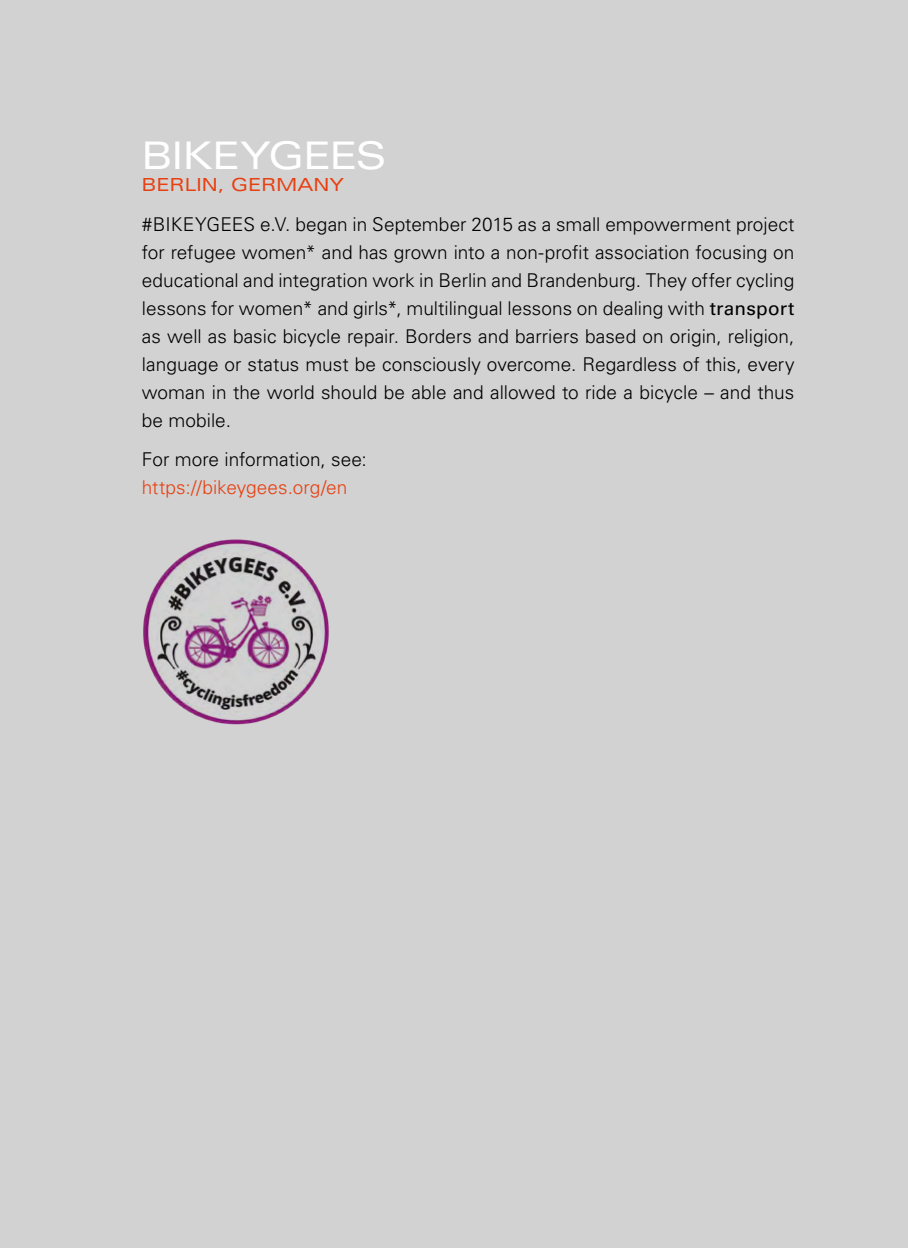
<style>
.page{position:relative;width:908px;height:1248px;background:#fff}
.page>*{position:absolute;margin:0;border:0;box-sizing:border-box;transform-origin:0 0}
.TITLE_LIGHT{font:expanded 38px "Univers LT Std";letter-spacing:-.03em;color:#fff}
.TXT{font:300 19px/28px "Univers LT Std";letter-spacing:.005em;color:#000;text-align:justify}
.TXT-2{font:300 19px/28px "Univers LT Std";color:#e74011}
.SUBTITLE_2{font:expanded 18px "Univers LT Std";color:#e74011}
.s1{font-weight:400}
.s2{color:#000}
</style>
<div class="page">
<div style="left:0;top:0;width:907px;height:1247px;background:#d2d2d2"></div>
<img style="left:143px;top:539px;width:186px;height:185px">
<p class="TITLE_LIGHT" style="left:142px;top:133px;width:246px">BIKEYGEES</p>
<p class="SUBTITLE_2" style="left:142px;top:174px;width:204px">BERLIN, GERMANY</p>
<p class="TXT" style="left:142px;top:210px;width:654px">#BIKEYGEES e.V. began in September 2015 as a small empowerment project for refugee women* and has grown into a non-profit association focusing on educational and integration work in Berlin and Brandenburg. They offer cycling lessons for women* and girls*, multilingual lessons on dealing with <span class="s1">transport </span>as well as basic bicycle repair. Borders and barriers based on origin, religion, language or status must be consciously overcome. Regardless of this, every woman in the world should be able and allowed to ride a bicycle – and thus be mobile.</p>
<p class="TXT-2" style="left:142px;top:445px;width:226px"><span class="s2">For more information, see: </span>https://bikeygees.org/en</p>
</div>
